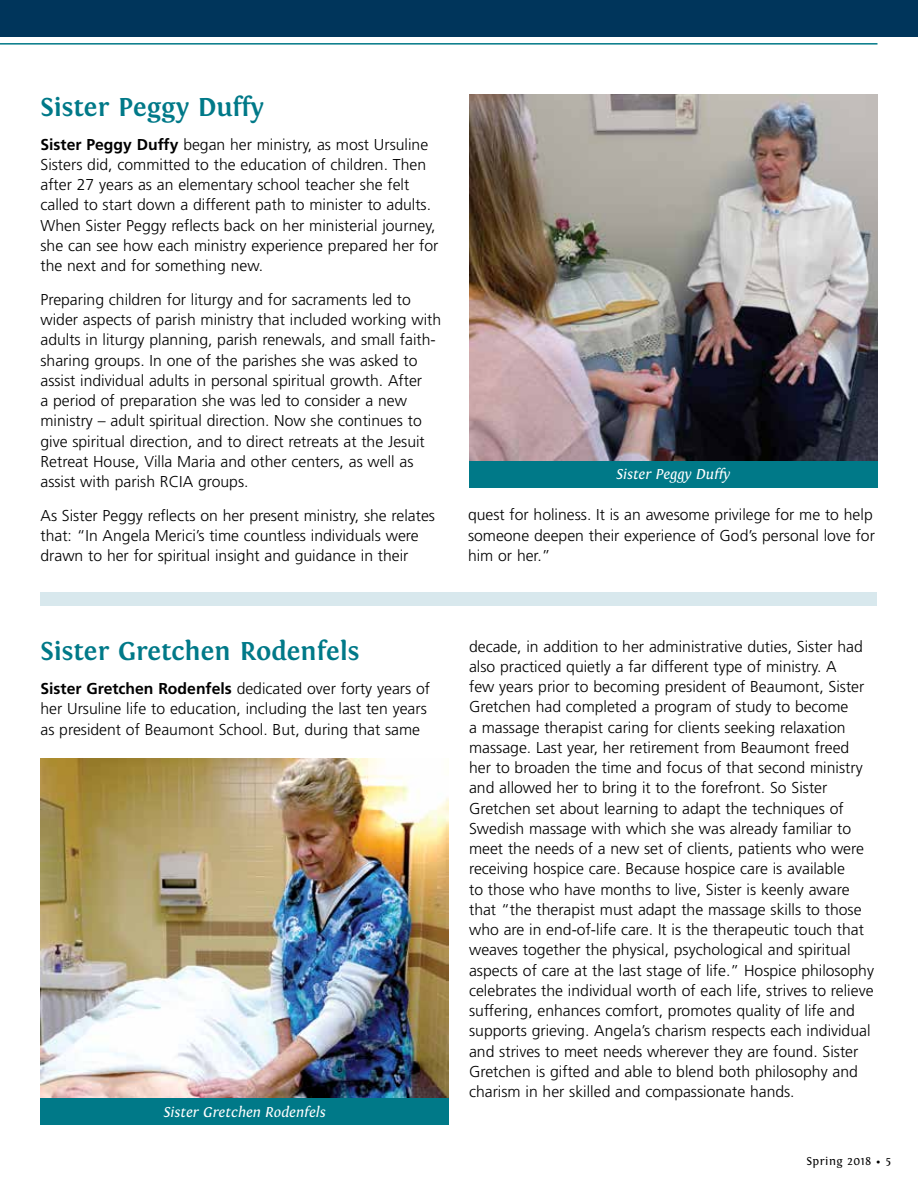
<style>
.page{position:relative;width:918px;height:1188px;background:#fff}
.page>*{position:absolute;margin:0;border:0;box-sizing:border-box;transform-origin:0 0}
.t1{font:700 27px "Fontin";color:#007988}
.t2{font:300 15.75px/20.2px "Frutiger";color:#000}
.t3{font:italic 15px "Fontin";color:#fff}
.t4{font:12px "Fontin";letter-spacing:.04em;color:#000}
.s1{font-weight:700}
</style>
<div class="page">
<div style="left:0;top:0;width:918px;height:36px;background:#00355b"></div>
<hr style="left:0;top:43px;width:878px;height:2px;background:#007988">
<img style="left:469px;top:94px;width:409px;height:367px">
<div style="left:469px;top:461px;width:409px;height:27px;background:#007988"></div>
<div style="left:40px;top:593px;width:838px;height:13px;background:#d8e8ed"></div>
<img style="left:40px;top:759px;width:409px;height:339px">
<div style="left:40px;top:1098px;width:409px;height:27px;background:#007988"></div>
<h1 class="t1" style="left:40px;top:92px;width:225px">Sister Peggy Duffy</h1>
<p class="t2" style="left:40px;top:134px;width:400px"><span class="s1">Sister Peggy Duffy</span> began her ministry, as most Ursuline Sisters did, committed to the education of children. Then after 27 years as an elementary school teacher she felt called to start down a different path to minister to adults.<br>When Sister Peggy reflects back on her ministerial journey, she can see how each ministry experience prepared her for the next and for something new.</p>
<p class="t2" style="left:40px;top:289px;width:402px">Preparing children for liturgy and for sacraments led to wider aspects of parish ministry that included working with adults in liturgy planning, parish renewals, and small faith&shy;sharing groups. In one of the parishes she was asked to assist individual adults in personal spiritual growth. After<br>a period of preparation she was led to consider a new ministry – adult spiritual direction. Now she continues to give spiritual direction, and to direct retreats at the Jesuit Retreat House, Villa Maria and other centers, as well as assist with parish RCIA groups.</p>
<p class="t2" style="left:40px;top:505px;width:396px">As Sister Peggy reflects on her present ministry, she relates that: “In Angela Merici’s time countless individuals were drawn to her for spiritual insight and guidance in their</p>
<p class="t2" style="left:468px;top:505px;width:408px">quest for holiness. It is an awesome privilege for me to help someone deepen their experience of God’s personal love for him or her.”</p>
<p class="t3" style="left:616px;top:466px;width:115px">Sister Peggy Duffy</p>
<h1 class="t1" style="left:40px;top:636px;width:320px">Sister Gretchen Rodenfels</h1>
<p class="t2" style="left:40px;top:679px;width:391px"><span class="s1">Sister Gretchen Rodenfels</span> dedicated over forty years of her Ursuline life to education, including the last ten years as president of Beaumont School. But, during that same</p>
<p class="t3" style="left:164px;top:1103px;width:163px">Sister Gretchen Rodenfels</p>
<p class="t2" style="left:469px;top:636px;width:406px">decade, in addition to her administrative duties, Sister had also practiced quietly a far different type of ministry. A<br>few years prior to becoming president of Beaumont, Sister Gretchen had completed a program of study to become<br>a massage therapist caring for clients seeking relaxation massage. Last year, her retirement from Beaumont freed her to broaden the time and focus of that second ministry and allowed her to bring it to the forefront. So Sister Gretchen set about learning to adapt the techniques of Swedish massage with which she was already familiar to meet the needs of a new set of clients, patients who were receiving hospice care. Because hospice care is available<br>to those who have months to live, Sister is keenly aware that “the therapist must adapt the massage skills to those who are in end-of-life care. It is the therapeutic touch that weaves together the physical, psychological and spiritual aspects of care at the last stage of life.” Hospice philosophy celebrates the individual worth of each life, strives to relieve suffering, enhances comfort, promotes quality of life and supports grieving. Angela’s charism respects each individual and strives to meet needs wherever they are found. Sister Gretchen is gifted and able to blend both philosophy and charism in her skilled and compassionate hands.</p>
<p class="t4" style="left:806px;top:1154px;width:86px">Spring 2018 • 5</p>
</div>
